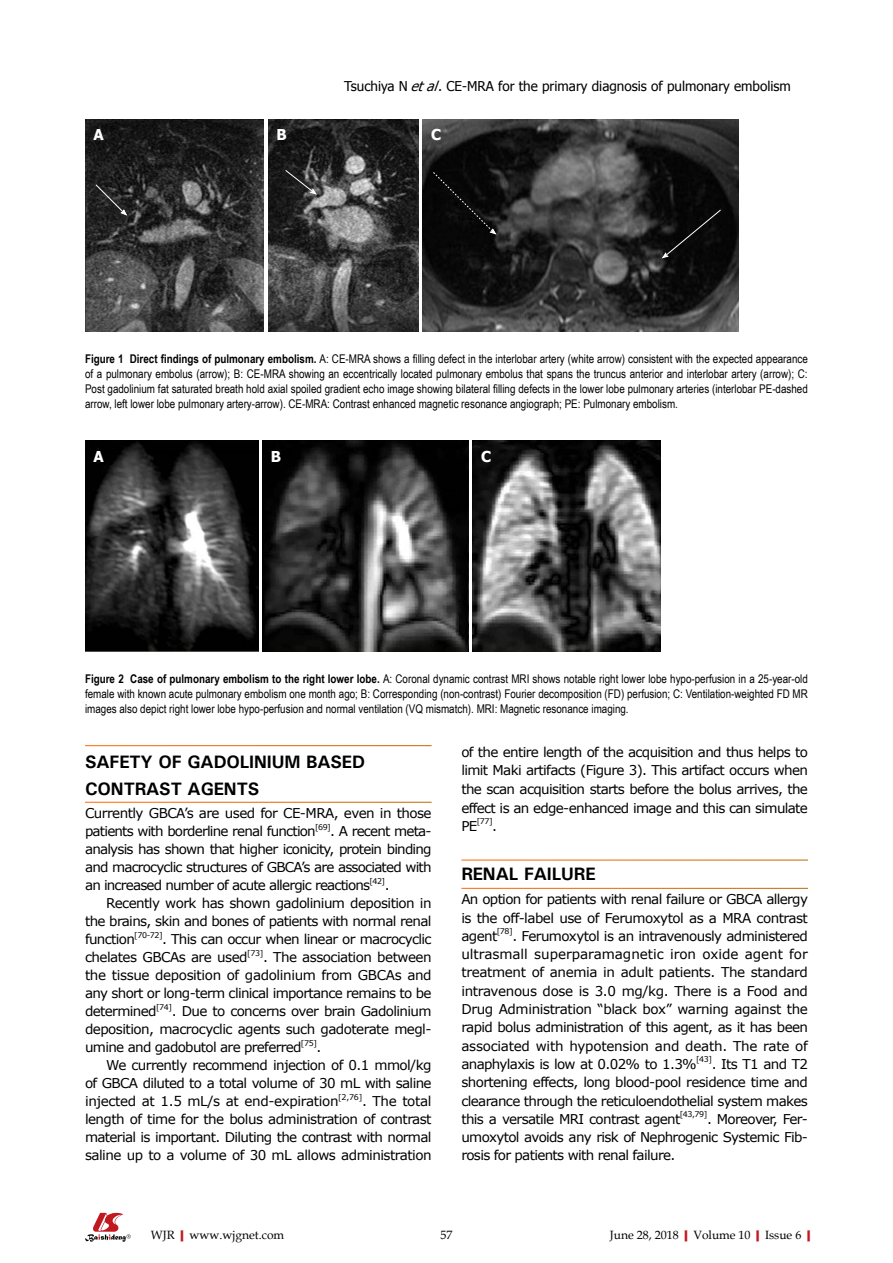
<style>
.page{position:relative;width:893px;height:1263px;background:#fff}
.page>*{position:absolute;margin:0;border:0;box-sizing:border-box;transform-origin:0 0}
.t1{font:700 18px/27px "Univers";letter-spacing:-.01em;color:#000}
.t2{font:700 15px "Tahoma";color:#fff}
.t3{font:13.5px/18.3px "Verdana";letter-spacing:-.05em;color:#000;text-align:justify}
.t4{font:13.5px "Tahoma";color:#000}
.t5{font:13.5px "Verdana";letter-spacing:-.025em;color:#000}
.t6{font:12px/15px "Arial Narrow";color:#000;text-align:justify}
.t7{font:12px "Book Antiqua";color:#000}
.t8{font:7.8px "Verdana";letter-spacing:-.05em;color:#000}
.s1{font-style:italic}
.s2{font-weight:700}
.s3{font-weight:700;color:#c01920}
</style>
<div class="page">
<svg style="left:85px;top:1213px;width:46px;height:29px"></svg>
<img style="left:85px;top:119px;width:179px;height:213px">
<img style="left:268px;top:119px;width:151px;height:213px">
<img style="left:423px;top:119px;width:315px;height:213px">
<svg style="left:95px;top:184px;width:32px;height:31px"></svg>
<svg style="left:285px;top:170px;width:31px;height:24px"></svg>
<svg style="left:433px;top:172px;width:63px;height:62px;background:#0c0c0c"></svg>
<svg style="left:662px;top:209px;width:59px;height:49px;background:#111"></svg>
<img style="left:85px;top:441px;width:173px;height:210px">
<img style="left:262px;top:441px;width:207px;height:210px">
<img style="left:473px;top:441px;width:188px;height:210px">
<p class="t4" style="left:344px;top:77px;width:448px">Tsuchiya N <span class="s1">etal</span>. CE-MRA for the primary diagnosis of pulmonary embolism</p>
<p class="t2" style="left:94px;top:124px;width:12px">A</p>
<p class="t2" style="left:277px;top:124px;width:12px">B</p>
<p class="t2" style="left:431px;top:124px;width:12px">C</p>
<p class="t6" style="left:85px;top:351px;width:724px"><span class="s2">Figure 1 Direct findings of pulmonary embolism.</span> A: CE-MRA shows a filling defect in the interlobar artery (white arrow) consistent with the expected appearance of a pulmonary embolus (arrow); B: CE-MRA showing an eccentrically located pulmonary embolus that spans the truncus anterior and interlobar artery (arrow); C:<br>Post gadolinium fat saturated breath hold axial spoiled gradient echo image showing bilateral filling defects in the lower lobe pulmonary arteries (interlobar PE-dashed arrow, left lower lobe pulmonary artery-arrow). CE-MRA: Contrast enhanced magnetic resonance angiograph; PE: Pulmonary embolism.</p>
<p class="t2" style="left:94px;top:446px;width:12px">A</p>
<p class="t2" style="left:271px;top:446px;width:12px">B</p>
<p class="t2" style="left:481px;top:446px;width:12px">C</p>
<p class="t6" style="left:85px;top:671px;width:724px"><span class="s2">Figure 2 Case of pulmonary embolism to the right lower lobe.</span> A: Coronal dynamic contrast MRI shows notable right lower lobe hypo-perfusion in a 25-year-old female with known acute pulmonary embolism one month ago; B: Corresponding (non-contrast) Fourier decomposition (FD) perfusion; C: Ventilation-weighted FD MR images also depict right lower lobe hypo-perfusion and normal ventilation (VQ mismatch). MRI: Magnetic resonance imaging.</p>
<p class="t1" style="left:85px;top:748px;width:281px">SAFETY OF GADOLINIUM BASED<br>CONTRAST AGENTS</p>
<p class="t3" style="left:85px;top:804px;width:348px">Currently GBCA’s are used for CE-MRA, even in those patients with borderline renal function</p>
<p class="t8" style="left:315px;top:822px;width:17px">[69]</p>
<p class="t3" style="left:85px;top:822px;width:348px;text-indent:245px">. A recent meta&shy;analysis has shown that higher iconicity, protein binding and macrocyclic structures of GBCA’s are as-sociated with an increased number of acute allergic reactions</p>
<p class="t8" style="left:369px;top:876px;width:17px">[42]</p>
<p class="t3" style="left:385px;top:876px;width:6px">.</p>
<p class="t3" style="left:106px;top:894px;width:327px">Recently work has shown gadolinium deposition in</p>
<p class="t3" style="left:85px;top:912px;width:348px">the brains, skin and bones of patients with normal renal</p>
<p class="t3" style="left:85px;top:930px;width:51px">function</p>
<p class="t8" style="left:134px;top:930px;width:30px">[70-72]</p>
<p class="t3" style="left:85px;top:930px;width:348px;text-indent:77px">. This can occur when linear or macrocyclic chelates GBCAs are used</p>
<p class="t8" style="left:247px;top:948px;width:18px">[73]</p>
<p class="t3" style="left:85px;top:948px;width:348px;text-indent:178px">. The association between the tissue deposition of gadolinium from GBCAs and any short or long-term clinical importance remains to be determined</p>
<p class="t8" style="left:156px;top:1002px;width:18px">[74]</p>
<p class="t3" style="left:85px;top:1002px;width:348px;text-align:left;text-indent:87px">. Due to concerns over brain Gadolinium deposition, macrocyclic agents such gadoterate megl&shy;umine and gadobutol are preferred</p>
<p class="t8" style="left:301px;top:1038px;width:17px">[75]</p>
<p class="t3" style="left:317px;top:1038px;width:6px">.</p>
<p class="t3" style="left:106px;top:1056px;width:327px">We currently recommend injection of 0.1 mmol/kg</p>
<p class="t3" style="left:85px;top:1074px;width:348px">of GBCA diluted to a total volume of 30 mL with saline</p>
<p class="t5" style="left:85px;top:1093px;width:255px">injected at 1.5 mL/s at end-expiration</p>
<p class="t8" style="left:338px;top:1092px;width:25px">[2,76]</p>
<p class="t3" style="left:85px;top:1092px;width:348px;text-indent:277px">. The total length of time for the bolus administration of contrast material is important. Diluting the contrast with normal saline up to a volume of 30 mL allows administration</p>
<p class="t3" style="left:461px;top:742px;width:348px">of the entire length of the acquisition and thus helps to limit Maki artifacts (Figure 3). This artifact occurs when the scan acquisition starts before the bolus arrives, the effect is an edge-enhanced image and this can simulate PE</p>
<p class="t8" style="left:477px;top:816px;width:17px">[77]</p>
<p class="t3" style="left:492px;top:816px;width:6px">.</p>
<p class="t1" style="left:461px;top:860px;width:136px">RENAL FAILURE</p>
<p class="t3" style="left:461px;top:890px;width:348px">An option for patients with renal failure or GBCA allergy is the off-label use of Ferumoxytol as a MRA contrast agent</p>
<p class="t8" style="left:497px;top:926px;width:18px">[78]</p>
<p class="t3" style="left:461px;top:926px;width:348px;text-indent:51px">. Ferumoxytol is an intravenously administered ultrasmall superparamagnetic iron oxide agent for treatment of anemia in adult patients. The standard intravenous dose is 3.0 mg/kg. There is a Food and Drug Administration “black box” warning against the rapid bolus administration of this agent, as it has been associated with hypotension and death. The rate of anaphylaxis is low at 0.02% to 1.3%</p>
<p class="t8" style="left:696px;top:1054px;width:17px">[43]</p>
<p class="t3" style="left:461px;top:1054px;width:348px;text-indent:250px">. Its T1 and T2 shortening effects, long blood-pool residence time and clearance through the reticuloendothelial system makes this a versatile MRI contrast agent</p>
<p class="t8" style="left:680px;top:1109px;width:29px">[43,79]</p>
<p class="t3" style="left:461px;top:1109px;width:346px;text-indent:246px">. Moreover, Fer&shy;umoxytol avoids any risk of Nephrogenic Systemic Fib&shy;rosis for patients with renal failure.</p>
<p class="t7" style="left:151px;top:1226px;width:135px">WJR<span class="s3">|</span>www.wjgnet.com</p>
<p class="t7" style="left:440px;top:1226px;width:13px">57</p>
<p class="t7" style="left:610px;top:1226px;width:208px">June 28, 2018<span class="s3">|</span>Volume 10<span class="s3">|</span>Issue 6<span class="s3">|</span></p>
</div>
